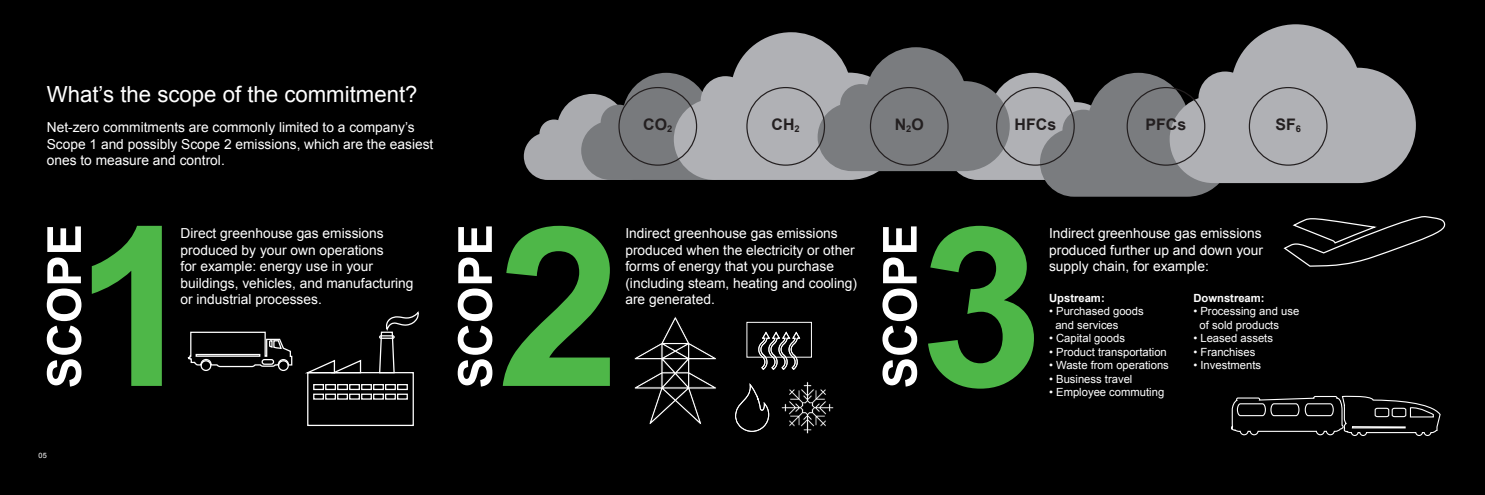
<style>
.page{position:relative;width:1485px;height:495px;background:#000}
.page>*{position:absolute;margin:0;border:0;box-sizing:border-box;transform-origin:0 0}
.t1{font:22.25px "Arial";color:#fff}
.t2{font:700 15.88px "Arial";color:#231f20}
.t3{font:13.75px/16.5px "Arial";color:#fff}
.t4{font:11.25px/13.5px "Arial";color:#fff}
.t5{font:700 11.25px "Arial";color:#fff}
.t6{font:7.38px "Arial";color:#fff}
</style>
<div class="page">
<svg style="left:92px;top:226px;width:70px;height:160px"></svg>
<svg style="left:47px;top:289px;width:35px;height:98px"></svg>
<svg style="left:47px;top:258px;width:34px;height:25px"></svg>
<svg style="left:47px;top:226px;width:34px;height:26px"></svg>
<svg style="left:458px;top:289px;width:34px;height:98px"></svg>
<svg style="left:458px;top:258px;width:34px;height:25px"></svg>
<svg style="left:458px;top:226px;width:34px;height:26px"></svg>
<svg style="left:503px;top:226px;width:107px;height:160px"></svg>
<svg style="left:882px;top:289px;width:35px;height:98px"></svg>
<svg style="left:883px;top:258px;width:34px;height:25px"></svg>
<svg style="left:883px;top:226px;width:34px;height:26px"></svg>
<svg style="left:928px;top:226px;width:106px;height:163px"></svg>
<svg style="left:524px;top:73px;width:150px;height:107px"></svg>
<svg style="left:674px;top:32px;width:157px;height:148px;fill:#b0b1b5"></svg>
<svg style="left:818px;top:47px;width:414px;height:150px"></svg>
<svg style="left:1170px;top:24px;width:246px;height:159px;fill:#b0b1b5"></svg>
<div style="left:618px;top:87px;width:79px;height:79px;border:1px solid #231f20;border-radius:50%"></div>
<div style="left:746px;top:87px;width:79px;height:79px;border:1px solid #231f20;border-radius:50%"></div>
<div style="left:1249px;top:87px;width:79px;height:79px;border:1px solid #231f20;border-radius:50%"></div>
<div style="left:870px;top:87px;width:79px;height:79px;border:1px solid #231f20;border-radius:50%"></div>
<div style="left:996px;top:87px;width:79px;height:79px;border:1px solid #231f20;border-radius:50%"></div>
<div style="left:1127px;top:87px;width:78px;height:79px;border:1px solid #231f20;border-radius:50%"></div>
<svg style="left:187px;top:331px;width:106px;height:37px"></svg>
<div style="left:201px;top:360px;width:10px;height:11px;border:1px solid #fff;border-radius:50%"></div>
<div style="left:278px;top:360px;width:11px;height:11px;border:1px solid #fff;border-radius:50%"></div>
<div style="left:307px;top:372px;width:107px;height:54px;border:1px solid #fff"></div>
<svg style="left:306px;top:359px;width:56px;height:15px"></svg>
<div style="left:313px;top:384px;width:11px;height:6px;border:1px solid #fff"></div>
<div style="left:325px;top:384px;width:11px;height:6px;border:1px solid #fff"></div>
<div style="left:337px;top:384px;width:11px;height:6px;border:1px solid #fff"></div>
<div style="left:349px;top:384px;width:11px;height:6px;border:1px solid #fff"></div>
<div style="left:361px;top:384px;width:11px;height:6px;border:1px solid #fff"></div>
<div style="left:373px;top:384px;width:11px;height:6px;border:1px solid #fff"></div>
<div style="left:385px;top:384px;width:11px;height:6px;border:1px solid #fff"></div>
<div style="left:397px;top:384px;width:11px;height:6px;border:1px solid #fff"></div>
<div style="left:313px;top:394px;width:11px;height:6px;border:1px solid #fff"></div>
<div style="left:325px;top:394px;width:11px;height:6px;border:1px solid #fff"></div>
<div style="left:337px;top:394px;width:11px;height:6px;border:1px solid #fff"></div>
<div style="left:349px;top:394px;width:11px;height:6px;border:1px solid #fff"></div>
<div style="left:361px;top:394px;width:11px;height:6px;border:1px solid #fff"></div>
<div style="left:373px;top:394px;width:11px;height:6px;border:1px solid #fff"></div>
<div style="left:385px;top:394px;width:11px;height:6px;border:1px solid #fff"></div>
<div style="left:397px;top:394px;width:11px;height:6px;border:1px solid #fff"></div>
<svg style="left:378px;top:311px;width:41px;height:63px"></svg>
<svg style="left:1283px;top:216px;width:163px;height:51px"></svg>
<svg style="left:1231px;top:395px;width:210px;height:41px"></svg>
<svg style="left:634px;top:316px;width:82px;height:108px"></svg>
<svg style="left:735px;top:383px;width:34px;height:49px"></svg>
<svg style="left:782px;top:382px;width:52px;height:52px"></svg>
<svg style="left:758px;top:331px;width:42px;height:39px"></svg>
<div style="left:747px;top:322px;width:65px;height:35px;border:1px solid #fff"></div>
<h1 class="t1" style="left:47px;top:80px;width:372px">What’s the scope of the commitment?</h1>
<p class="t3" style="left:47px;top:119px;width:388px">Net-zero commitments are commonly limited to a company’s<br>Scope 1 and possibly Scope 2 emissions, which are the easiest ones to measure and control.</p>
<p class="t6" style="left:39px;top:451px;width:10px">05</p>
<p class="t3" style="left:181px;top:225px;width:235px">Direct greenhouse gas emissions produced by your own operations<br>for example: energy use in your buildings, vehicles, and manufacturing or industrial processes.</p>
<p class="t2" style="left:643px;top:114px;width:31px">CO<sub>2</sub></p>
<p class="t2" style="left:772px;top:114px;width:30px">CH<sub>2</sub></p>
<p class="t2" style="left:895px;top:114px;width:31px">N<sub>2</sub>O</p>
<p class="t2" style="left:1015px;top:114px;width:43px">HFCs</p>
<p class="t2" style="left:1146px;top:114px;width:42px">PFCs</p>
<p class="t2" style="left:1275px;top:114px;width:27px">SF<sub>6</sub></p>
<p class="t3" style="left:625px;top:225px;width:233px">Indirect greenhouse gas emissions produced when the electricity or other forms of energy that you purchase (including steam, heating and cooling) are generated.</p>
<p class="t3" style="left:1049px;top:225px;width:216px;text-align:justify">Indirect greenhouse gas emissions produced further up and down your supply chain, for example:</p>
<p class="t5" style="left:1193px;top:290px;width:73px">Downstream:</p>
<p class="t4" style="left:1200px;top:304px;width:101px;text-indent:-6px">• Processing and use of sold products</p>
<p class="t4" style="left:1193px;top:331px;width:81px">• Leased assets</p>
<p class="t4" style="left:1193px;top:345px;width:64px">• Franchises</p>
<p class="t4" style="left:1193px;top:358px;width:69px">• Investments</p>
<p class="t5" style="left:1049px;top:290px;width:57px">Upstream:</p>
<p class="t4" style="left:1055px;top:304px;width:90px;text-indent:-6px">• Purchased goods and services</p>
<p class="t4" style="left:1049px;top:331px;width:77px">• Capital goods</p>
<p class="t4" style="left:1049px;top:345px;width:119px">• Product transportation</p>
<p class="t4" style="left:1049px;top:358px;width:121px">• Waste from operations</p>
<p class="t4" style="left:1049px;top:372px;width:85px">• Business travel</p>
<p class="t4" style="left:1049px;top:385px;width:117px">• Employee commuting</p>
</div>
